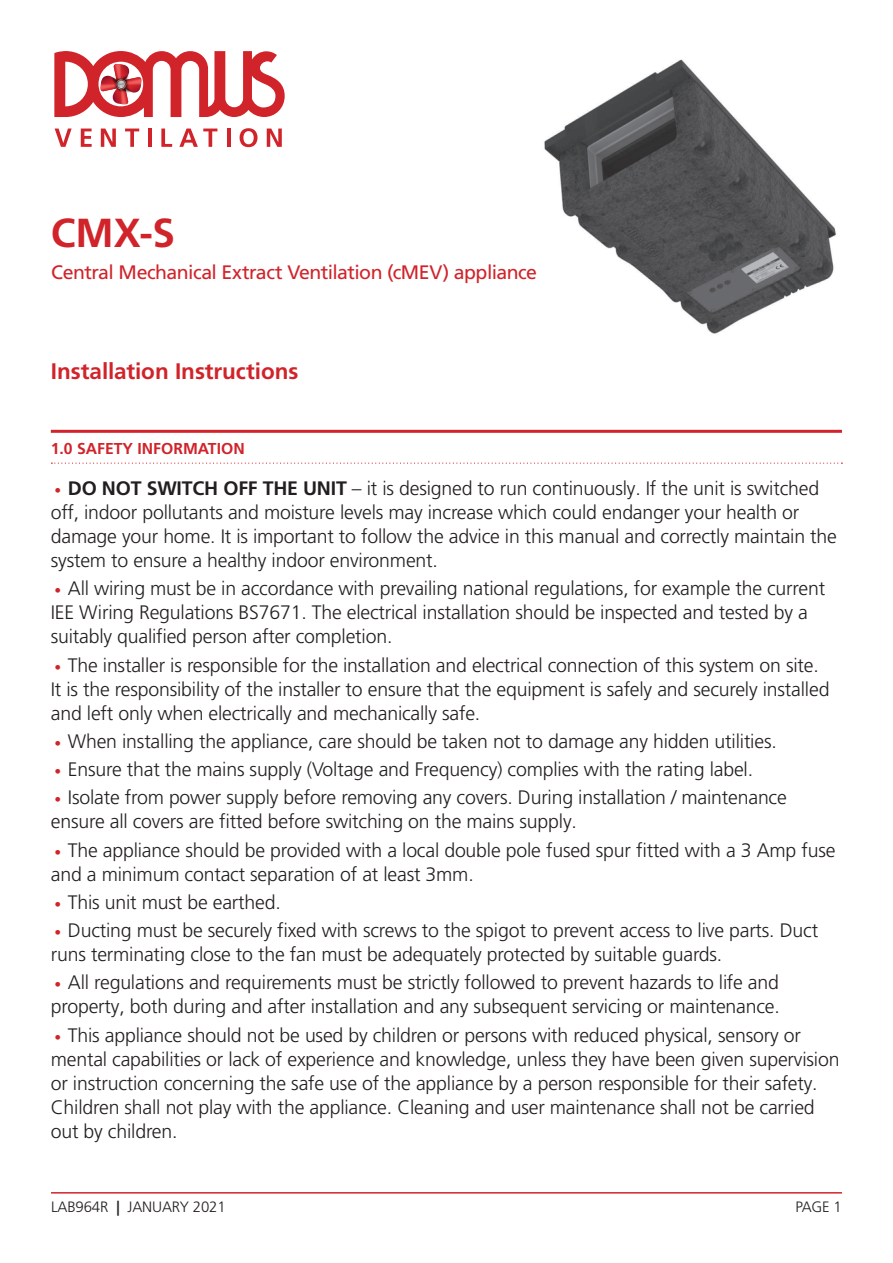
<style>
.page{position:relative;width:893px;height:1263px;background:#fff}
.page>*{position:absolute;margin:0;border:0;box-sizing:border-box;transform-origin:0 0}
.t1{font:700 40.5px "Frutiger LT Pro";color:#d1232a}
.t2{font:700 22.5px "Frutiger LT Pro";letter-spacing:-.005em;color:#d1232a}
.t3{font:300 19.5px/24px "Frutiger LT Pro";letter-spacing:-.01em;color:#231f20}
.t4{font:19.5px "Frutiger LT Pro";letter-spacing:-.03em;color:#d1232a}
.t5{font:700 15.75px "Frutiger LT Pro";color:#d1232a}
.t6{font:300 15px "Frutiger LT Pro";letter-spacing:-.01em;color:#231f20}
.s1{font-weight:700;font-size:13.5px;color:#d1232a}
.s2{font-weight:700}
</style>
<div class="page">
<hr style="left:51px;top:1192px;width:791px;height:1px;background:#d1232a">
<img style="left:544px;top:59px;width:292px;height:275px">
<svg style="left:54px;top:51px;width:231px;height:66px"></svg>
<svg style="left:55px;top:129px;width:17px;height:18px"></svg>
<svg style="left:81px;top:129px;width:11px;height:18px"></svg>
<svg style="left:101px;top:129px;width:15px;height:18px"></svg>
<svg style="left:125px;top:129px;width:14px;height:18px"></svg>
<hr style="left:148px;top:129px;width:4px;height:18px;background:#d1232a">
<svg style="left:161px;top:129px;width:11px;height:18px"></svg>
<svg style="left:179px;top:129px;width:38px;height:18px"></svg>
<hr style="left:227px;top:129px;width:3px;height:18px;background:#d1232a">
<svg style="left:240px;top:128px;width:17px;height:19px"></svg>
<svg style="left:267px;top:129px;width:15px;height:18px"></svg>
<hr style="left:51px;top:430px;width:791px;height:3px;background:#d1232a">
<svg style="left:51px;top:463px;width:791px;height:1px"></svg>
<h1 class="t1" style="left:51px;top:209px;width:126px">CMX-S</h1>
<p class="t4" style="left:51px;top:261px;width:487px">Central Mechanical Extract Ventilation (cMEV) appliance</p>
<p class="t2" style="left:51px;top:358px;width:249px">Installation Instructions</p>
<p class="t5" style="left:51px;top:439px;width:195px">1.0 SAFETY INFORMATION</p>
<p class="t3" style="left:51px;top:476px;width:788px"><span class="s1">•</span> <span class="s2">DO NOT SWITCH OFF THE UNIT</span> – it is designed to run continuously. If the unit is switched off, indoor pollutants and moisture levels may increase which could endanger your health or damage your home. It is important to follow the advice in this manual and correctly maintain the system to ensure a healthy indoor environment.</p>
<p class="t3" style="left:51px;top:577px;width:776px"><span class="s1">•</span> All wiring must be in accordance with prevailing national regulations, for example the current<br>IEE Wiring Regulations BS7671. The electrical installation should be inspected and tested by a suitably qualified person after completion.</p>
<p class="t3" style="left:51px;top:653px;width:780px"><span class="s1">•</span> The installer is responsible for the installation and electrical connection of this system on site.<br>It is the responsibility of the installer to ensure that the equipment is safely and securely installed and left only when electrically and mechanically safe.</p>
<p class="t3" style="left:55px;top:729px;width:724px"><span class="s1">•</span> When installing the appliance, care should be taken not to damage any hidden utilities.</p>
<p class="t3" style="left:55px;top:757px;width:700px"><span class="s1">•</span> Ensure that the mains supply (Voltage and Frequency) complies with the rating label.</p>
<p class="t3" style="left:51px;top:786px;width:737px"><span class="s1">•</span> Isolate from power supply before removing any covers. During installation / maintenance ensure all covers are fitted before switching on the mains supply.</p>
<p class="t3" style="left:51px;top:838px;width:786px"><span class="s1">•</span> The appliance should be provided with a local double pole fused spur fitted with a 3 Amp fuse and a minimum contact separation of at least 3mm.</p>
<p class="t3" style="left:55px;top:890px;width:228px"><span class="s1">•</span> This unit must be earthed.</p>
<p class="t3" style="left:51px;top:918px;width:769px"><span class="s1">•</span> Ducting must be securely fixed with screws to the spigot to prevent access to live parts. Duct runs terminating close to the fan must be adequately protected by suitable guards.</p>
<p class="t3" style="left:51px;top:971px;width:731px"><span class="s1">•</span> All regulations and requirements must be strictly followed to prevent hazards to life and property, both during and after installation and any subsequent servicing or maintenance.</p>
<p class="t3" style="left:51px;top:1023px;width:790px"><span class="s1">•</span> This appliance should not be used by children or persons with reduced physical, sensory or mental capabilities or lack of experience and knowledge, unless they have been given supervision or instruction concerning the safe use of the appliance by a person responsible for their safety.<br>Children shall not play with the appliance. Cleaning and user maintenance shall not be carried out by children.</p>
<p class="t6" style="left:51px;top:1198px;width:176px">LAB964R <span class="s2">|</span> January 2021</p>
<p class="t6" style="left:795px;top:1198px;width:48px">PAGE 1</p>
</div>
